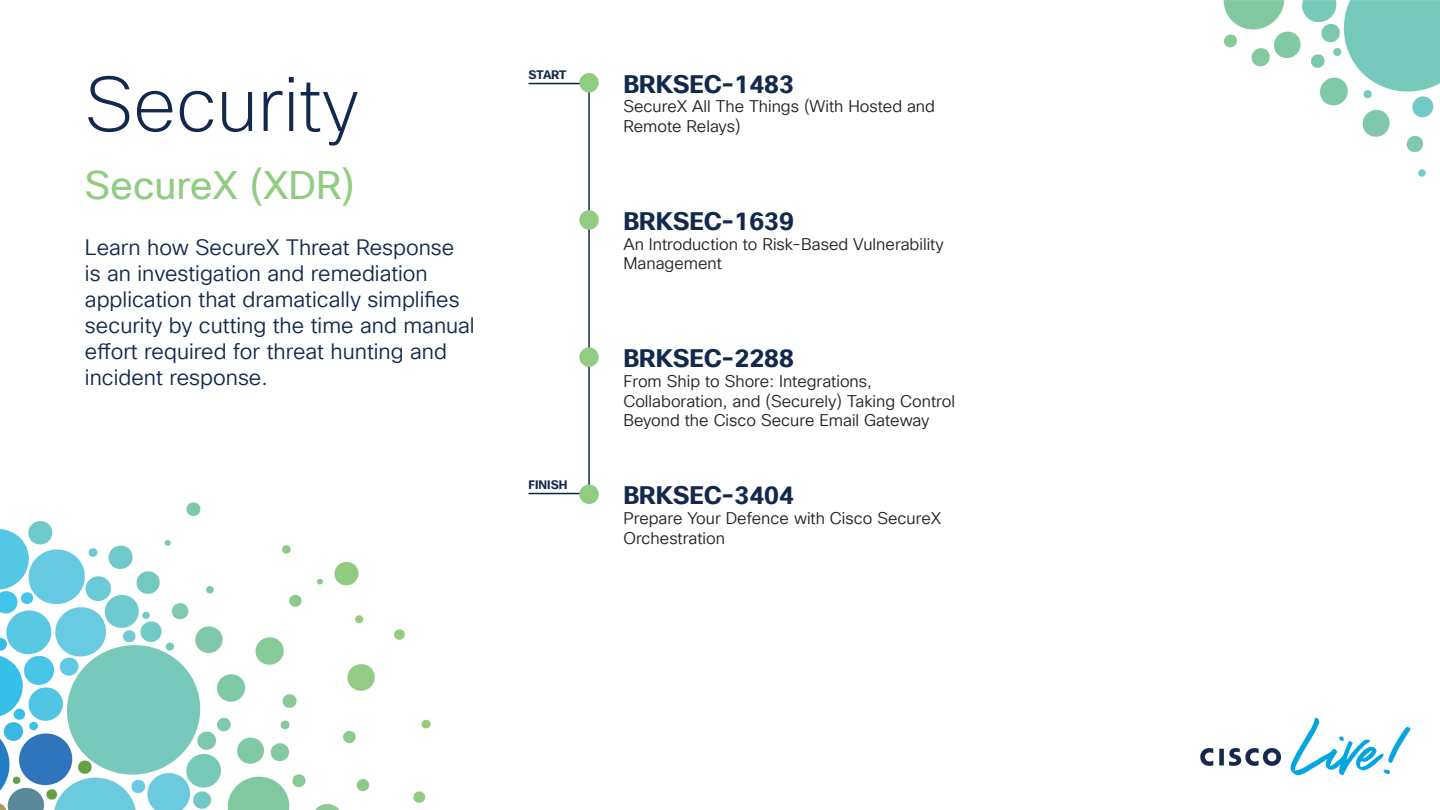
<style>
.page{position:relative;width:1440px;height:810px;background:#fff}
.page>*{position:absolute;margin:0;border:0;box-sizing:border-box;transform-origin:0 0}
.t1{font:200 75px "Cisco Sans TT";color:#12294d}
.t2{font:39px "Cisco Sans TT";color:#91cc82}
.t3{font:700 24.75px "Cisco Sans TT";color:#12294d}
.t4{font:21.75px/26.1px "Cisco Sans TT Light";color:#12294d}
.t5{font:16.5px/19.8px "Cisco Sans TT Light";color:#231f20}
.t6{font:700 12px "Cisco Sans TT";color:#12294d}
</style>
<div class="page">
<img style="left:0;top:0;width:1440px;height:810px">
<hr style="left:588px;top:84px;width:2px;height:410px;background:#12294d">
<div style="left:579px;top:210px;width:20px;height:20px;background:#91cc82;border-radius:50%"></div>
<div style="left:579px;top:347px;width:20px;height:20px;background:#91cc82;border-radius:50%"></div>
<hr style="left:529px;top:83px;width:54px;height:1px;background:#00284c">
<div style="left:579px;top:73px;width:20px;height:20px;background:#91cc82;border-radius:50%"></div>
<hr style="left:529px;top:493px;width:54px;height:1px;background:#00284c">
<div style="left:579px;top:485px;width:20px;height:19px;background:#91cc82;border-radius:50%"></div>
<p class="t1" style="left:85px;top:56px;width:275px">Security</p>
<p class="t2" style="left:85px;top:160px;width:271px">SecureX (XDR)</p>
<p class="t4" style="left:85px;top:235px;width:391px">Learn how SecureX Threat Response is an investigation and remediation application that dramatically simplifies security by cutting the time and manual effort required for threat hunting and incident response.</p>
<p class="t6" style="left:529px;top:67px;width:39px">START</p>
<p class="t6" style="left:529px;top:477px;width:40px">FINISH</p>
<p class="t3" style="left:623px;top:68px;width:172px">BRKSEC-1483</p>
<p class="t5" style="left:623px;top:97px;width:313px">SecureX All The Things (With Hosted and<br>Remote Relays)</p>
<p class="t3" style="left:623px;top:205px;width:172px">BRKSEC-1639</p>
<p class="t5" style="left:623px;top:234px;width:322px">An Introduction to Risk-Based Vulnerability<br>Management</p>
<p class="t3" style="left:623px;top:342px;width:172px">BRKSEC-2288</p>
<p class="t5" style="left:623px;top:372px;width:333px">From Ship to Shore: Integrations,<br>Collaboration, and (Securely) Taking Control<br>Beyond the Cisco Secure Email Gateway</p>
<p class="t3" style="left:623px;top:479px;width:172px">BRKSEC-3404</p>
<p class="t5" style="left:623px;top:509px;width:319px">Prepare Your Defence with Cisco SecureX<br>Orchestration</p>
</div>
